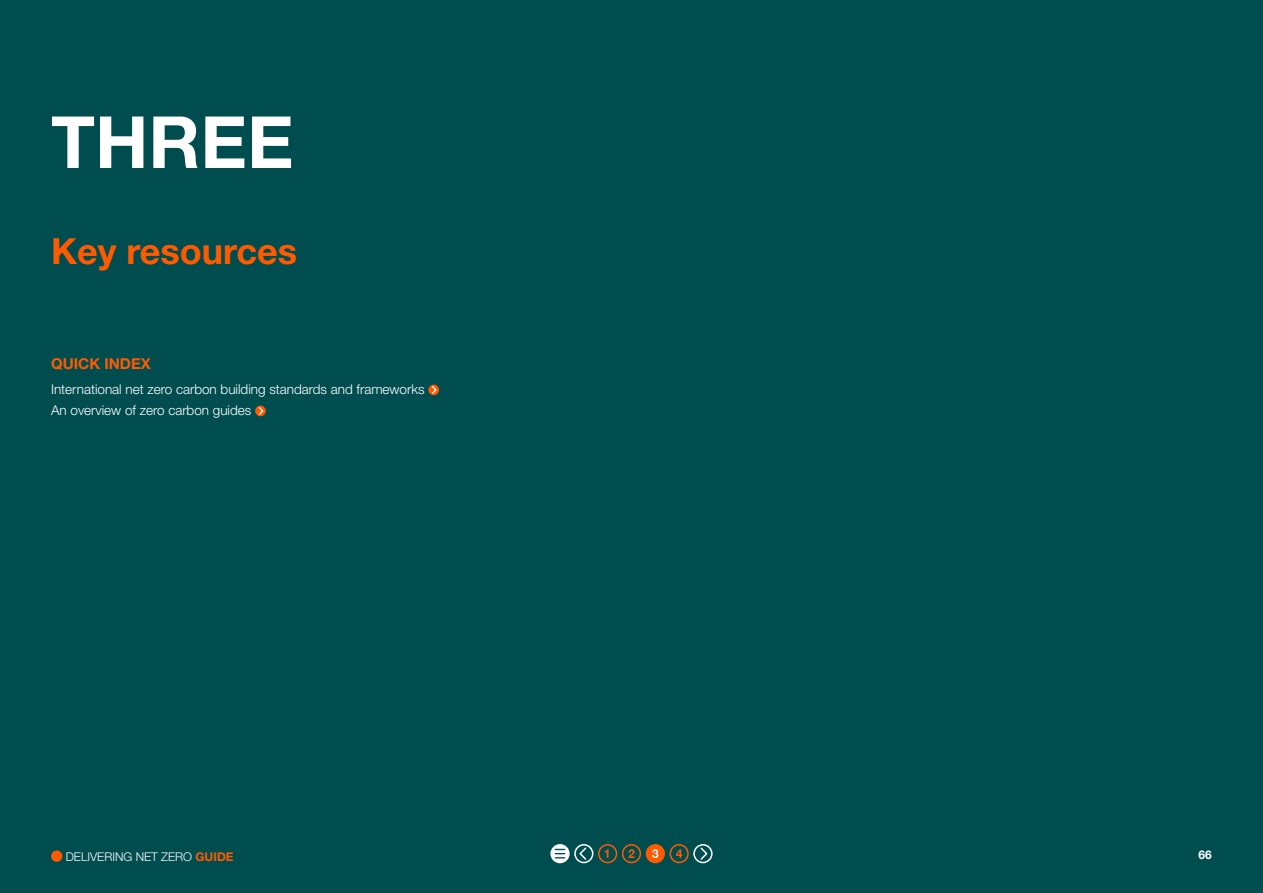
<style>
.page{position:relative;width:1263px;height:893px;background:#004d50}
.page>*{position:absolute;margin:0;border:0;box-sizing:border-box;transform-origin:0 0}
.t1{font:700 72px "Helvetica Neue LT Pro";color:#fff}
.t2{font:700 36px "Helvetica Neue LT Pro";color:#ff5a00}
.t3{font:700 15px "Helvetica Neue LT Pro";color:#ff5a00}
.t4{font:300 13.5px/21px "Helvetica Neue LT Pro";color:#fff}
.t5{font:300 12px "Helvetica Neue LT Pro";color:#fff}
.t6{font:700 12px "Helvetica Neue LT Pro";color:#fff}
.s1{font-weight:700;color:#ff5a00}
</style>
<div class="page">
<svg style="left:428px;top:385px;width:11px;height:10px"></svg>
<svg style="left:431px;top:385px;width:7px;height:10px"></svg>
<div style="left:255px;top:406px;width:11px;height:10px;background:#ff5a00;border-radius:50%"></div>
<svg style="left:258px;top:406px;width:7px;height:10px"></svg>
<div style="left:51px;top:850px;width:11px;height:12px;background:#ff5a00;border-radius:50%"></div>
<svg style="left:700px;top:847px;width:9px;height:13px"></svg>
<div style="left:693px;top:844px;width:19px;height:19px;border:2px solid #fff;border-radius:50%"></div>
<svg style="left:605px;top:849px;width:3px;height:9px"></svg>
<div style="left:598px;top:844px;width:19px;height:19px;border:2px solid #ff5a00;border-radius:50%"></div>
<svg style="left:551px;top:845px;width:18px;height:17px"></svg>
<svg style="left:555px;top:849px;width:10px;height:9px"></svg>
<div style="left:550px;top:844px;width:20px;height:19px;border:2px solid #fff;border-radius:50%"></div>
<svg style="left:628px;top:849px;width:6px;height:9px"></svg>
<div style="left:622px;top:844px;width:19px;height:19px;border:2px solid #ff5a00;border-radius:50%"></div>
<svg style="left:676px;top:849px;width:6px;height:9px"></svg>
<div style="left:669px;top:844px;width:20px;height:19px;border:2px solid #ff5a00;border-radius:50%"></div>
<div style="left:646px;top:845px;width:18px;height:17px;background:#ff5a00;border-radius:50%"></div>
<svg style="left:652px;top:849px;width:6px;height:9px"></svg>
<div style="left:646px;top:844px;width:19px;height:19px;border:2px solid #ff5a00;border-radius:50%"></div>
<svg style="left:578px;top:847px;width:9px;height:13px"></svg>
<div style="left:574px;top:844px;width:19px;height:19px;border:2px solid #fff;border-radius:50%"></div>
<h1 class="t1" style="left:51px;top:98px;width:244px">THREE</h1>
<h2 class="t2" style="left:51px;top:229px;width:248px">Key resources</h2>
<p class="t3" style="left:51px;top:354px;width:101px">QUICK INDEX</p>
<p class="t4" style="left:51px;top:379px;width:375px">International net zero carbon building standards and frameworks<br>An overview of zero carbon guides</p>
<p class="t5" style="left:66px;top:849px;width:170px">DELIVERING NET ZERO <span class="s1">GUIDE</span></p>
<p class="t6" style="left:1198px;top:847px;width:15px">66</p>
</div>
